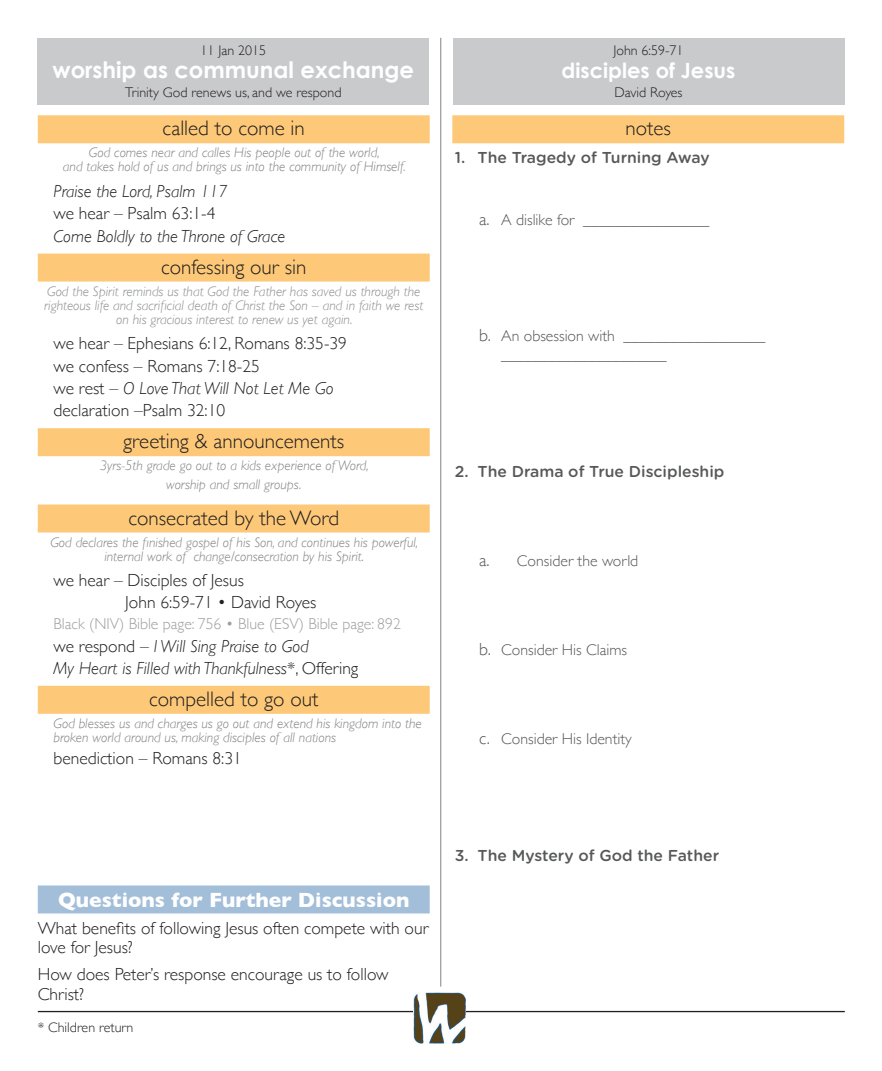
<style>
.page{position:relative;width:882px;height:1071px;background:#fff}
.page>*{position:absolute;margin:0;border:0;box-sizing:border-box;transform-origin:0 0}
.t1{font:700 22.75px "Century Gothic";color:#fff}
.t2{font:300 21px "Gill Sans";color:#231f20}
.t3{font:700 21px "Gill Sans";color:#fff}
.t4{font:700 21px "Century Gothic";color:#fff}
.t5{font:300 17.5px/22.4px "Gill Sans";color:#231f20}
.t6{font:italic 300 17.5px/22.4px "Gill Sans";color:#231f20}
.t7{font:300 15.75px/19.2px "Gill Sans";color:#57585a}
.t8{font:500 15.75px "Gotham Rounded";color:#57585a}
.t9{font:300 15.75px "Gill Sans";color:#9d9fa2}
.t10{font:italic 300 14px/14px "Gill Sans";color:#808285;text-align:center}
.t11{font:italic 300 14px/14px "Gill Sans";color:#8b8d90;text-align:center}
.t12{font:300 14px "Gill Sans";color:#231f20}
.s1{font-style:italic}
.s2{font-style:normal}
.s3{font-size:17.5px}
</style>
<div class="page">
<div style="left:38px;top:38px;width:391px;height:67px;background:#c9cacc"></div>
<div style="left:453px;top:38px;width:391px;height:67px;background:#c9cacc"></div>
<hr style="left:440px;top:38px;width:1px;height:949px;background:#808285">
<hr style="left:38px;top:1011px;width:807px;height:1px;background:#231f20">
<img style="left:413px;top:992px;width:52px;height:52px">
<div style="left:38px;top:115px;width:392px;height:28px;background:#fdc978"></div>
<div style="left:38px;top:254px;width:392px;height:28px;background:#fdc978"></div>
<div style="left:38px;top:428px;width:392px;height:28px;background:#fdc978"></div>
<div style="left:38px;top:505px;width:392px;height:28px;background:#fdc978"></div>
<div style="left:38px;top:686px;width:392px;height:28px;background:#fdc978"></div>
<div style="left:452px;top:115px;width:392px;height:28px;background:#fdc978"></div>
<div style="left:38px;top:885px;width:392px;height:28px;background:#a3bed9"></div>
<p class="t12" style="left:201px;top:39px;width:67px">11 Jan 2015</p>
<h1 class="t1" style="left:52px;top:56px;width:363px">worship as communal exchange</h1>
<p class="t12" style="left:125px;top:81px;width:218px">Trinity God renews us, and we respond</p>
<h2 class="t2" style="left:163px;top:112px;width:144px">called to come in</h2>
<p class="t10" style="left:63px;top:146px;width:344px">God comes near and calles His people out of the world,<br>and takes hold of us and brings us into the community of Himself.</p>
<p class="t6" style="left:54px;top:180px;width:176px">Praise the Lord, Psalm 117</p>
<p class="t5" style="left:54px;top:202px;width:163px">we hear – Psalm 63:1-4</p>
<p class="t6" style="left:54px;top:225px;width:233px">Come Boldly to the Throne of Grace</p>
<h2 class="t2" style="left:161px;top:250px;width:147px">confessing our sin</h2>
<p class="t11" style="left:44px;top:284px;width:381px">God the Spirit reminds us that God the Father has saved us through the righteous life and sacrificial death of Christ the Son – and in faith we rest on his gracious interest to renew us yet again.</p>
<p class="t5" style="left:54px;top:331px;width:295px">we hear – Ephesians 6:12, Romans 8:35-39 we confess – Romans 7:18-25<br>we rest – <span class="s1">O Love That Will Not Let Me Go </span>declaration –Psalm 32:10</p>
<h2 class="t2" style="left:123px;top:425px;width:222px">greeting &amp; announcements</h2>
<p class="t10" style="left:100px;top:456px;width:270px;line-height:19.2px">3yrs-5th grade go out to a kids experience of Word, worship and small groups.</p>
<h2 class="t2" style="left:128px;top:501px;width:212px">consecrated by the Word</h2>
<p class="t10" style="left:50px;top:535px;width:369px">God declares the finished gospel of his Son, and continues his powerful, internal work of change/consecration by his Spirit.</p>
<p class="t5" style="left:125px;top:568px;width:193px;text-indent:-72px">we hear – Disciples of Jesus<br>John 6:59-71 • David Royes</p>
<p class="t9" style="left:54px;top:612px;width:349px">Black (NIV) Bible page: 756 • Blue (ESV) Bible page: 892</p>
<p class="t6" style="left:54px;top:635px;width:306px"><span class="s2">we respond –</span> I Will Sing Praise to God<br>My Heart is Filled with Thankfulness<span class="s2">*, Offering</span></p>
<h2 class="t2" style="left:149px;top:683px;width:171px">compelled to go out</h2>
<p class="t10" style="left:54px;top:716px;width:370px;text-align:left">God blesses us and charges us go out and extend his kingdom into the broken world around us, making disciples of all nations</p>
<p class="t5" style="left:54px;top:746px;width:190px">benediction – Romans 8:31</p>
<p class="t12" style="left:614px;top:39px;width:71px">John 6:59-71</p>
<h2 class="t4" style="left:562px;top:57px;width:175px">disciples of Jesus</h2>
<p class="t12" style="left:614px;top:81px;width:70px">David Royes</p>
<h2 class="t2" style="left:626px;top:112px;width:47px">notes</h2>
<p class="t8" style="left:455px;top:146px;width:256px">1. The Tragedy of Turning Away</p>
<p class="t7" style="left:479px;top:209px;width:232px"><span class="s3">a.</span> A dislike for ________________</p>
<p class="t7" style="left:501px;top:326px;width:266px;text-indent:-22px"><span class="s3">b.</span> An obsession with __________________ _____________________</p>
<p class="t8" style="left:455px;top:460px;width:271px">2. The Drama of True Discipleship</p>
<p class="t7" style="left:479px;top:550px;width:161px"><span class="s3">a.</span> Consider the world</p>
<p class="t7" style="left:479px;top:640px;width:149px"><span class="s3">b.</span> Consider His Claims</p>
<p class="t7" style="left:479px;top:729px;width:154px"><span class="s3">c.</span> Consider His Identity</p>
<h2 class="t3" style="left:58px;top:883px;width:353px">Questions for Further Discussion</h2>
<p class="t5" style="left:38px;top:918px;width:392px;line-height:19.2px">What benefits of following Jesus often compete with our love for Jesus?</p>
<p class="t5" style="left:38px;top:964px;width:352px;line-height:19.2px">How does Peter’s response encourage us to follow<br>Christ?</p>
<p class="t12" style="left:38px;top:1016px;width:97px">* Children return</p>
<p class="t8" style="left:455px;top:844px;width:266px">3. The Mystery of God the Father</p>
</div>
